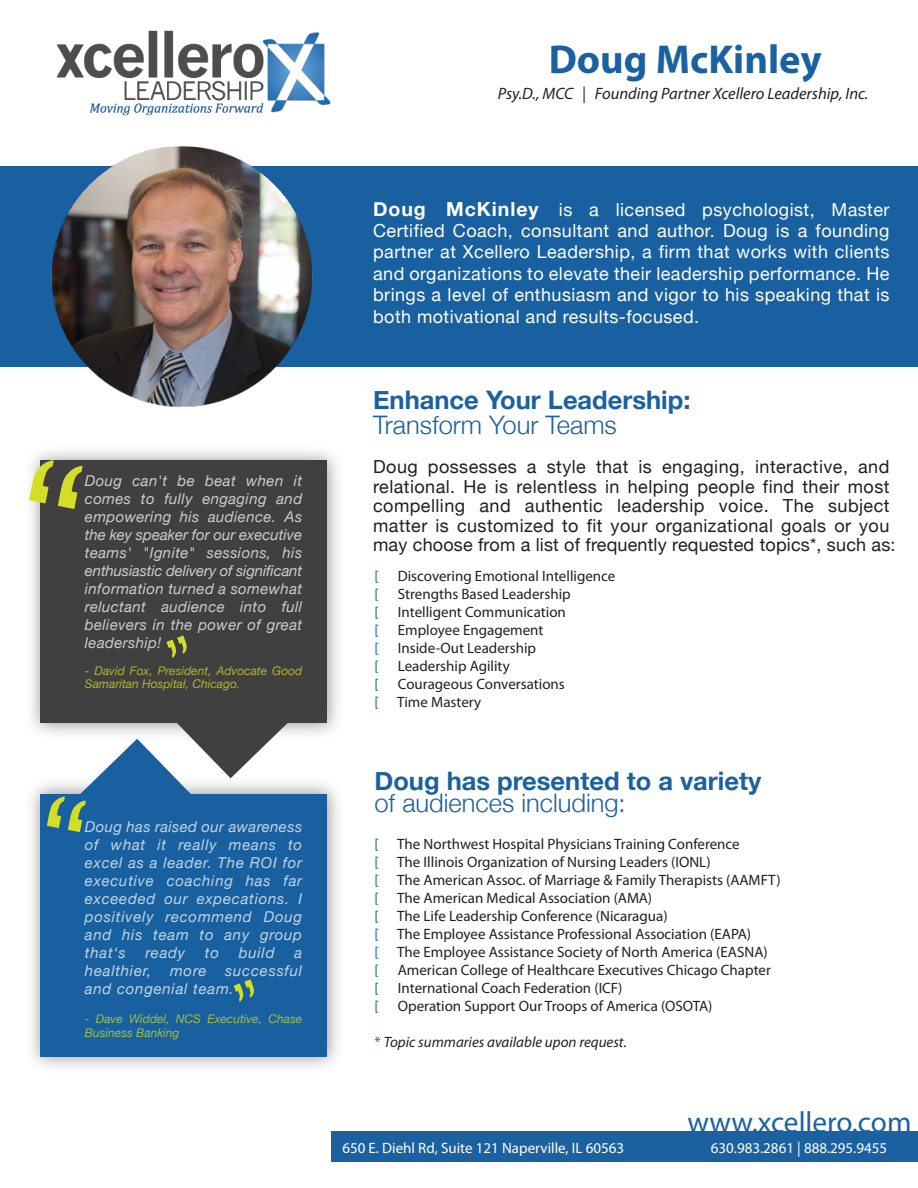
<style>
.page{position:relative;width:918px;height:1188px;background:#fff}
.page>*{position:absolute;margin:0;border:0;box-sizing:border-box;transform-origin:0 0}
.t1{font:700 40.5px "Myriad Pro";color:#1b61a0}
.t2{font:29.25px "Myriad Pro";color:#1b61a0}
.t3{font:700 25.5px "Helvetica Neue";color:#1b61a0}
.t4{font:300 25.5px "Helvetica Neue";color:#1b61a0}
.t5{font:18px/21.3px "Helvetica Neue";letter-spacing:.025em;color:#fff;text-align:justify}
.t6{font:18px/19.5px "Helvetica Neue";letter-spacing:.025em;color:#231f20}
.t7{font:italic 16.5px "Myriad Pro";color:#231f20}
.t8{font:15px/18px "Myriad Pro";color:#231f20}
.t9{font:italic 15px/18px "Helvetica Neue";letter-spacing:.05em;color:#fff;text-align:justify}
.t10{font:15px "Myriad Pro";color:#fff}
.t11{font:italic 15px "Myriad Pro";color:#231f20}
.t12{font:15px "Myriad Pro";color:#1b61a0}
.t13{font:italic 12px/14.4px "Helvetica Neue";color:#d4de27}
.s1{font-weight:700;font-size:19.5px}
.s2{color:#1b61a0}
.s3{font-style:normal;color:#18609f}
</style>
<div class="page">
<img style="left:31px;top:783px;width:307px;height:284px">
<div style="left:41px;top:794px;width:286px;height:263px;background:#18609f"></div>
<div style="left:331px;top:1131px;width:587px;height:30px;background:#1b61a0"></div>
<div style="left:0;top:166px;width:918px;height:201px;background:#18609f"></div>
<img style="left:31px;top:451px;width:307px;height:283px">
<div style="left:41px;top:461px;width:286px;height:262px;background:#414041"></div>
<img style="left:57px;top:30px;width:274px;height:86px">
<img style="left:51px;top:146px;width:262px;height:261px">
<svg style="left:47px;top:723px;width:246px;height:71px"></svg>
<svg style="left:31px;top:457px;width:52px;height:52px"></svg>
<p class="t9" style="left:85px;top:471px;width:219px">Doug can't be beat when it comes to fully engaging and empowering his audience. As the key speaker for our executive teams' "Ignite" sessions, his enthusiastic delivery of significant information turned a somewhat reluctant audience into full believers in the power of great leadership!</p>
<p class="t13" style="left:85px;top:664px;width:219px;line-height:13.5px">- David Fox, President, Advocate Good<br>Samaritan Hospital, Chicago.</p>
<p class="t9" style="left:85px;top:817px;width:219px">Doug has raised our awareness of what it really means to excel as a leader. The ROI for executive coaching has far exceeded our expecations. I positively recommend Doug and his team to any group that‘s</p>
<p class="t9" style="left:145px;top:943px;width:41px">ready</p>
<p class="t9" style="left:205px;top:943px;width:16px">to</p>
<p class="t9" style="left:239px;top:943px;width:37px">build</p>
<p class="t9" style="left:85px;top:943px;width:219px;text-indent:210px">a healthier, more successful and congenial team.</p>
<p class="t13" style="left:85px;top:1011px;width:219px">- Dave Widdel, NCS Executive, Chase<br>Business Banking</p>
<h1 class="t1" style="left:549px;top:33px;width:274px">Doug McKinley</h1>
<p class="t7" style="left:498px;top:83px;width:372px">Psy.D., MCC | Founding Partner Xcellero Leadership, Inc.</p>
<p class="t5" style="left:373px;top:199px;width:518px"><span class="s1">Doug McKinley</span> is a licensed psychologist, Master Certified Coach, consultant and author. Doug is a founding partner at Xcellero Leadership, a firm that works with clients and organizations to elevate their leadership performance. He brings a level of enthusiasm and vigor to his speaking that is both motivational and results-focused.</p>
<h3 class="t3" style="left:373px;top:384px;width:319px">Enhance Your Leadership:</h3>
<h3 class="t4" style="left:373px;top:410px;width:245px">Transform Your Teams</h3>
<p class="t6" style="left:373px;top:457px;width:524px">Doug possesses a style that is engaging, interactive, and relational. He is relentless in helping people find their most compelling and authentic leadership voice. The subject matter is customized to fit your organizational goals or you may choose from a list of frequently requested topics*, such as:</p>
<p class="t12" style="left:374px;top:567px;width:6px">[</p>
<p class="t8" style="left:398px;top:567px;width:219px">Discovering Emotional Intelligence</p>
<p class="t12" style="left:374px;top:585px;width:6px">[</p>
<p class="t8" style="left:398px;top:585px;width:174px">Strengths Based Leadership</p>
<p class="t12" style="left:374px;top:603px;width:6px">[</p>
<p class="t8" style="left:398px;top:603px;width:170px">Intelligent Communication</p>
<p class="t12" style="left:374px;top:621px;width:6px">[</p>
<p class="t8" style="left:398px;top:621px;width:147px">Employee Engagement</p>
<p class="t12" style="left:374px;top:639px;width:6px">[</p>
<p class="t8" style="left:398px;top:639px;width:140px">Inside-Out Leadership</p>
<p class="t12" style="left:374px;top:657px;width:6px">[</p>
<p class="t8" style="left:398px;top:657px;width:114px">Leadership Agility</p>
<p class="t12" style="left:374px;top:675px;width:6px">[</p>
<p class="t8" style="left:374px;top:675px;width:192px;text-indent:23px">Courageous Conversations <span class="s2">[</span> Time Mastery</p>
<h3 class="t3" style="left:374px;top:765px;width:388px">Doug has presented to a variety</h3>
<h3 class="t4" style="left:374px;top:788px;width:253px">of audiences including:</h3>
<p class="t8" style="left:374px;top:835px;width:408px"><span class="s2">[</span> The Northwest Hospital Physicians Training Conference<br><span class="s2">[</span> The Illinois Organization of Nursing Leaders (IONL)<br><span class="s2">[</span> The American Assoc. of Marriage &amp; Family Therapists (AAMFT) <span class="s2">[</span> The American Medical Association (AMA)<br><span class="s2">[</span> The Life Leadership Conference (Nicaragua)<br><span class="s2">[</span> The Employee Assistance Professional Association (EAPA)<br><span class="s2">[</span> The Employee Assistance Society of North America (EASNA)<br><span class="s2">[</span></p>
<p class="t8" style="left:398px;top:961px;width:375px">American College of Healthcare Executives Chicago Chapter</p>
<p class="t12" style="left:374px;top:979px;width:6px">[</p>
<p class="t8" style="left:398px;top:979px;width:226px">International Coach Federation (ICF)</p>
<p class="t12" style="left:374px;top:997px;width:6px">[</p>
<p class="t8" style="left:398px;top:997px;width:316px">Operation Support Our Troops of America (OSOTA)</p>
<p class="t11" style="left:374px;top:1033px;width:254px"><span class="s3">*</span> Topic summaries available upon request.</p>
<h2 class="t2" style="left:688px;top:1104px;width:225px">www.xcellero.com</h2>
<p class="t10" style="left:342px;top:1138px;width:283px">650 E. Diehl Rd, Suite 121 Naperville, IL 60563</p>
<p class="t10" style="left:711px;top:1138px;width:178px">630.983.2861 | 888.295.9455</p>
</div>
